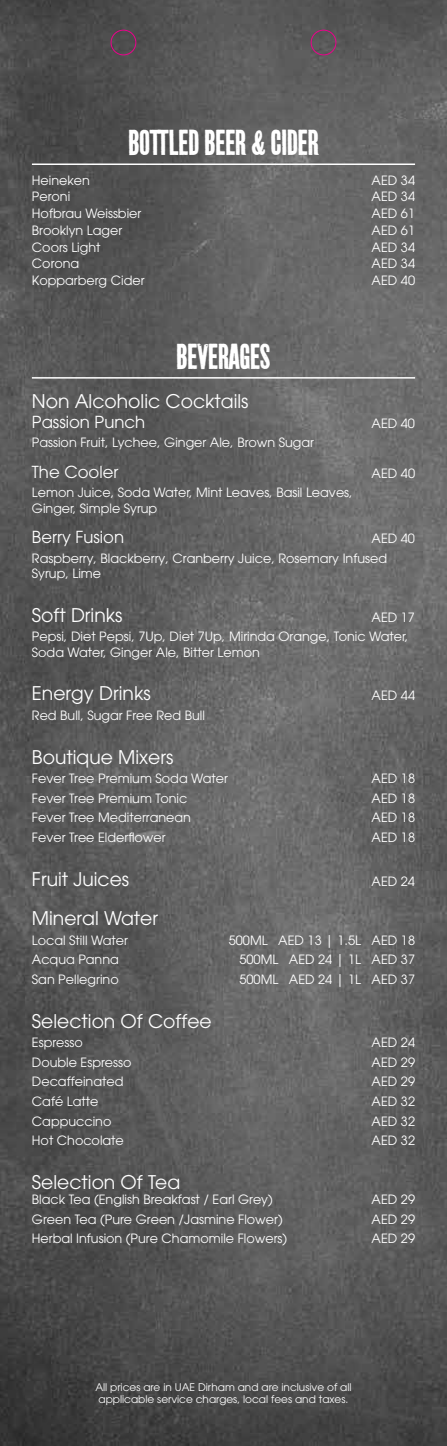
<style>
.page{position:relative;width:447px;height:1446px;background:#fff}
.page>*{position:absolute;margin:0;border:0;box-sizing:border-box;transform-origin:0 0}
.t1{font:36px "Prison Pro AOE";color:#fff}
.t2{font:18.75px "Avant Garde LT";color:#fff}
.t3{font:16.5px "Avant Garde LT";color:#fff}
.t4{font:12.75px/19.5px "Avant Garde LT";color:#fff}
.t5{font:10.5px/12px "Avant Garde LT";color:#fff}
</style>
<div class="page">
<img style="left:0;top:0;width:446px;height:1446px">
<hr style="left:32px;top:377px;width:383px;height:2px;background:#fff">
<hr style="left:32px;top:163px;width:383px;height:2px;background:#fff">
<div style="left:111px;top:30px;width:25px;height:25px;border:1px solid #ec008c;border-radius:50%"></div>
<div style="left:310px;top:30px;width:26px;height:25px;border:1px solid #ec008c;border-radius:50%"></div>
<h1 class="t1" style="left:128px;top:120px;width:191px">BOTTLED BEER &amp; CIDER</h1>
<p class="t4" style="left:32px;top:170px;width:60px">Heineken</p>
<p class="t4" style="left:371px;top:170px;width:45px">AED 34</p>
<p class="t4" style="left:32px;top:187px;width:40px">Peroni</p>
<p class="t4" style="left:371px;top:187px;width:45px">AED 34</p>
<p class="t4" style="left:32px;top:204px;width:111px">Hofbrau Weissbier</p>
<p class="t4" style="left:371px;top:204px;width:45px">AED 61</p>
<p class="t4" style="left:32px;top:220px;width:92px">Brooklyn Lager</p>
<p class="t4" style="left:371px;top:220px;width:45px">AED 61</p>
<p class="t4" style="left:32px;top:237px;width:70px">Coors Light</p>
<p class="t4" style="left:371px;top:237px;width:45px">AED 34</p>
<p class="t4" style="left:32px;top:254px;width:49px">Corona</p>
<p class="t4" style="left:371px;top:254px;width:45px">AED 34</p>
<p class="t4" style="left:32px;top:271px;width:114px">Kopparberg Cider</p>
<p class="t4" style="left:371px;top:271px;width:45px">AED 40</p>
<h1 class="t1" style="left:176px;top:333px;width:95px">BEVERAGES</h1>
<h2 class="t2" style="left:32px;top:390px;width:218px">Non Alcoholic Cocktails</h2>
<p class="t3" style="left:32px;top:412px;width:115px">Passion Punch</p>
<p class="t4" style="left:371px;top:413px;width:45px">AED 40</p>
<p class="t4" style="left:32px;top:433px;width:283px">Passion Fruit, Lychee, Ginger Ale, Brown Sugar</p>
<p class="t3" style="left:32px;top:462px;width:88px">The Cooler</p>
<p class="t4" style="left:371px;top:463px;width:45px">AED 40</p>
<p class="t4" style="left:32px;top:485px;width:322px;line-height:15.3px">Lemon Juice, Soda Water, Mint Leaves, Basil Leaves,<br>Ginger, Simple Syrup</p>
<p class="t3" style="left:32px;top:527px;width:94px">Berry Fusion</p>
<p class="t4" style="left:32px;top:529px;width:384px;text-indent:339px">AED 40<br>Raspberry, Blackberry, Cranberry Juice, Rosemary Infused</p>
<p class="t4" style="left:32px;top:564px;width:71px">Syrup, Lime</p>
<h2 class="t2" style="left:32px;top:604px;width:92px">Soft Drinks</h2>
<p class="t4" style="left:32px;top:607px;width:384px;text-indent:339px">AED 17<br>Pepsi, Diet Pepsi, 7Up, Diet 7Up, Mirinda Orange, Tonic Water,</p>
<p class="t4" style="left:32px;top:642px;width:229px">Soda Water, Ginger Ale, Bitter Lemon</p>
<h2 class="t2" style="left:32px;top:682px;width:120px">Energy Drinks</h2>
<p class="t4" style="left:371px;top:686px;width:45px">AED 44</p>
<p class="t4" style="left:32px;top:705px;width:174px">Red Bull, Sugar Free Red Bull</p>
<h2 class="t2" style="left:32px;top:746px;width:143px">Boutique Mixers</h2>
<p class="t4" style="left:32px;top:769px;width:197px">Fever Tree Premium Soda Water</p>
<p class="t4" style="left:371px;top:769px;width:45px">AED 18</p>
<p class="t4" style="left:32px;top:788px;width:157px">Fever Tree Premium Tonic</p>
<p class="t4" style="left:371px;top:788px;width:45px">AED 18</p>
<p class="t4" style="left:32px;top:808px;width:160px">Fever Tree Mediterranean</p>
<p class="t4" style="left:371px;top:808px;width:45px">AED 18</p>
<p class="t4" style="left:32px;top:827px;width:135px">Fever Tree Elderflower</p>
<p class="t4" style="left:371px;top:827px;width:45px">AED 18</p>
<h2 class="t2" style="left:32px;top:868px;width:99px">Fruit Juices</h2>
<p class="t4" style="left:371px;top:871px;width:45px">AED 24</p>
<h2 class="t2" style="left:32px;top:907px;width:128px">Mineral Water</h2>
<p class="t4" style="left:32px;top:930px;width:97px">Local Still Water</p>
<p class="t4" style="left:229px;top:930px;width:187px">500ML AED 13 | 1.5L AED 18</p>
<p class="t4" style="left:32px;top:950px;width:88px">Acqua Panna</p>
<p class="t4" style="left:239px;top:950px;width:177px">500ML AED 24 | 1L AED 37</p>
<p class="t4" style="left:32px;top:969px;width:88px">San Pellegrino</p>
<p class="t4" style="left:239px;top:969px;width:177px">500ML AED 24 | 1L AED 37</p>
<h2 class="t2" style="left:32px;top:1010px;width:181px">Selection Of Coffee</h2>
<p class="t4" style="left:32px;top:1033px;width:52px">Espresso</p>
<p class="t4" style="left:371px;top:1033px;width:45px">AED 24</p>
<p class="t4" style="left:32px;top:1052px;width:101px">Double Espresso</p>
<p class="t4" style="left:371px;top:1052px;width:45px">AED 29</p>
<p class="t4" style="left:32px;top:1072px;width:93px">Decaffeinated</p>
<p class="t4" style="left:371px;top:1072px;width:45px">AED 29</p>
<p class="t4" style="left:32px;top:1091px;width:68px">Café Latte</p>
<p class="t4" style="left:371px;top:1091px;width:45px">AED 32</p>
<p class="t4" style="left:32px;top:1111px;width:81px">Cappuccino</p>
<p class="t4" style="left:371px;top:1111px;width:45px">AED 32</p>
<p class="t4" style="left:32px;top:1130px;width:93px">Hot Chocolate</p>
<p class="t4" style="left:371px;top:1130px;width:45px">AED 32</p>
<h2 class="t2" style="left:32px;top:1171px;width:150px">Selection Of Tea</h2>
<p class="t4" style="left:32px;top:1189px;width:242px">Black Tea (English Breakfast / Earl Grey)</p>
<p class="t4" style="left:371px;top:1189px;width:45px">AED 29</p>
<p class="t4" style="left:32px;top:1209px;width:252px">Green Tea (Pure Green /Jasmine Flower)</p>
<p class="t4" style="left:371px;top:1209px;width:45px">AED 29</p>
<p class="t4" style="left:32px;top:1229px;width:256px">Herbal Infusion (Pure Chamomile Flowers)</p>
<p class="t4" style="left:371px;top:1229px;width:45px">AED 29</p>
<p class="t5" style="left:95px;top:1381px;width:257px">All prices are in UAE Dirham and are inclusive of all applicable service charges, local fees and taxes.</p>
</div>
